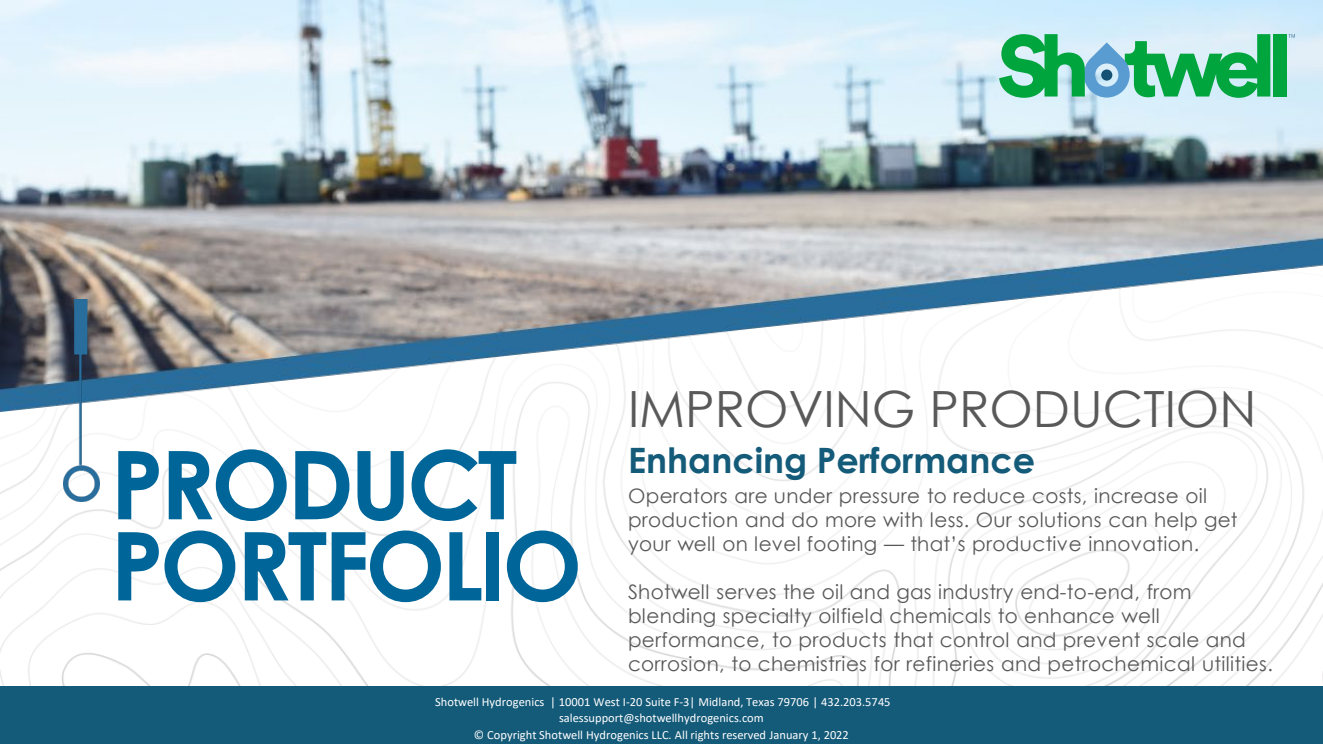
<style>
.page{position:relative;width:1323px;height:744px;background:#fff}
.page>*{position:absolute;margin:0;border:0;box-sizing:border-box;transform-origin:0 0}
.t1{font:700 95px "Century Gothic";letter-spacing:-.04em;color:#069}
.t2{font:50px "Century Gothic";color:#595959}
.t3{font:700 35px "Century Gothic";color:#145a79}
.t4{font:20px/24px "Century Gothic";letter-spacing:.015em;color:#595959}
.t5{font:12.5px "Calibri";color:#fff}
</style>
<div class="page">
<img style="left:0;top:411px;width:1322px;height:275px">
<img style="left:0;top:0;width:1322px;height:411px">
<svg style="left:999px;top:34px;width:295px;height:64px;background:#66c49b"></svg>
<img style="left:63px;top:299px;width:37px;height:202px">
<div style="left:0;top:686px;width:1322px;height:58px;background:#145a79"></div>
<p class="t1" style="left:110px;top:413px;width:408px">PRODUCT</p>
<p class="t1" style="left:110px;top:494px;width:473px">PORTFOLIO</p>
<p class="t2" style="left:628px;top:374px;width:629px">IMPROVING PRODUCTION</p>
<p class="t3" style="left:628px;top:433px;width:408px">Enhancing Performance</p>
<p class="t4" style="left:628px;top:483px;width:611px">Operators are under pressure to reduce costs, increase oil production and do more with less. Our solutions can help get your well on level footing — that’s productive innovation.</p>
<p class="t4" style="left:628px;top:579px;width:646px">Shotwell serves the oil and gas industry end-to-end, from blending specialty oilfield chemicals to enhance well performance, to products that control and prevent scale and corrosion, to chemistries for refineries and petrochemical utilities.</p>
<p class="t5" style="left:435px;top:693px;width:457px">Shotwell Hydrogenics | 10001 West I-20 Suite F-3| Midland, Texas 79706 | 432.203.5745</p>
<p class="t5" style="left:559px;top:709px;width:206px">salessupport@shotwellhydrogenics.com</p>
<p class="t5" style="left:474px;top:726px;width:376px">© Copyright Shotwell Hydrogenics LLC. All rights reserved January 1, 2022</p>
</div>
